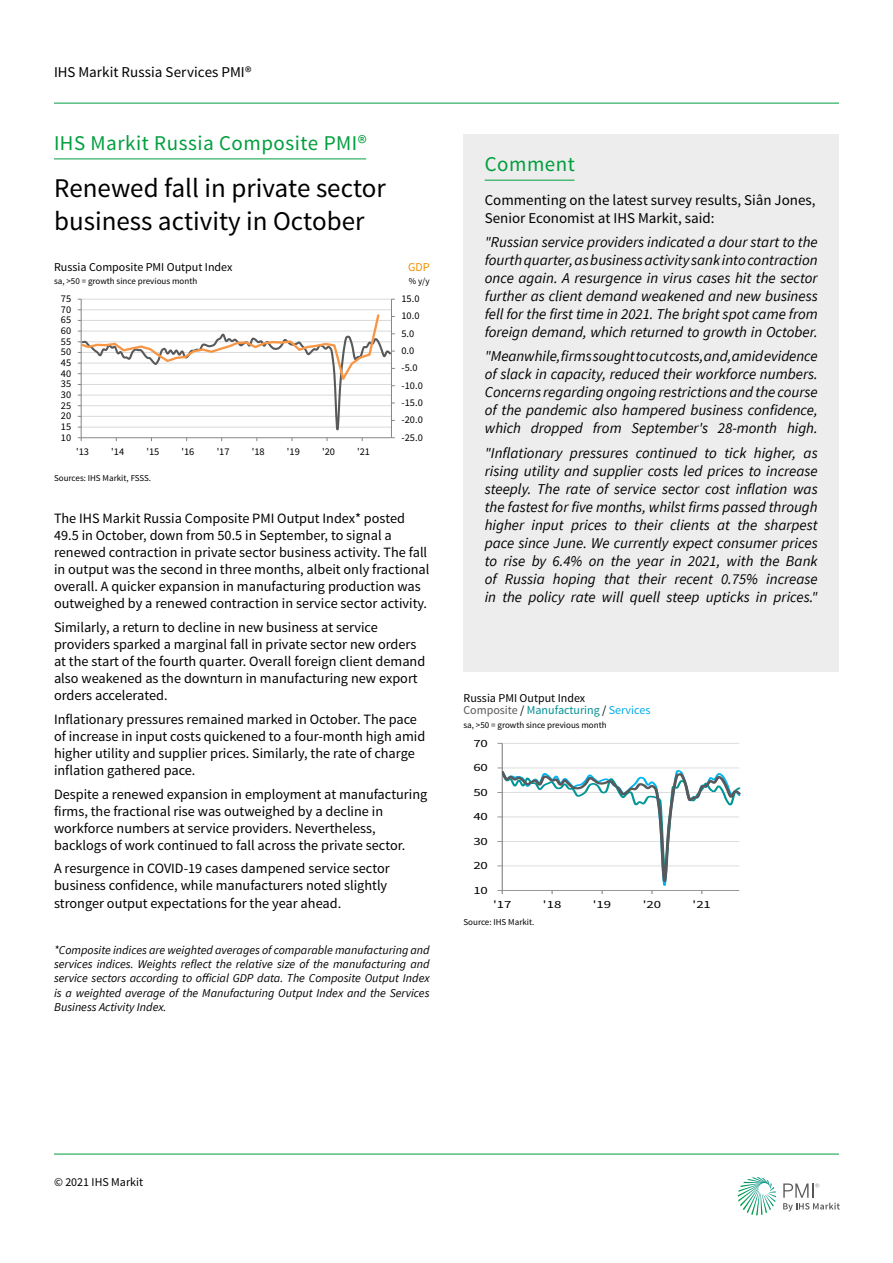
<style>
.page{position:relative;width:893px;height:1263px;background:#fff}
.page>*{position:absolute;margin:0;border:0;box-sizing:border-box;transform-origin:0 0}
.t1{font:27px/32.4px "Source Sans Pro";color:#000}
.t2{font:21px "Source Sans Pro";letter-spacing:.025em;color:#009e3d}
.t3{font:italic 15px/18px "Source Sans Pro";color:#000;text-align:justify}
.t4{font:15px/18px "Source Sans Pro";color:#000}
.t5{font:14.25px/17.1px "Source Sans Pro";color:#000}
.t6{font:italic 12px/14.4px "Source Sans Pro";color:#000;text-align:justify}
.t7{font:12px "Source Sans Pro";color:#000}
.t8{font:12px "Source Sans Pro";color:#008f93}
.t9{font:12px "Source Sans Pro";color:#f39200}
.t10{font:10.95px "Source Sans Pro";letter-spacing:-.005em;color:#000;scale:1.34 1}
.t11{font:10.2px "Source Sans Pro";letter-spacing:-.005em;color:#000}
.t12{font:9px "Source Sans Pro";color:#000}
.s1{color:#575756}
.s2{color:#000}
.s3{color:#00aae9}
</style>
<div class="page">
<hr style="left:54px;top:103px;width:785px;height:1px;background:#009e3d">
<svg style="left:738px;top:1177px;width:38px;height:38px"></svg>
<svg style="left:783px;top:1183px;width:57px;height:28px"></svg>
<hr style="left:54px;top:1154px;width:785px;height:1px;background:#009e3d">
<hr style="left:54px;top:159px;width:312px;height:1px;background:#009e3d">
<hr style="left:81px;top:299px;width:310px;height:1px;background:#d9d9d9">
<hr style="left:391px;top:299px;width:1px;height:139px;background:#868686">
<hr style="left:81px;top:299px;width:1px;height:139px;background:#868686">
<svg style="left:78px;top:309px;width:317px;height:132px"></svg>
<div style="left:463px;top:193px;width:376px;height:479px;background:#ededed"></div>
<div style="left:463px;top:134px;width:376px;height:59px;background:#ededed"></div>
<hr style="left:485px;top:180px;width:89px;height:1px;background:#009e3d">
<hr style="left:502px;top:743px;width:237px;height:1px;background:#d9d9d9">
<hr style="left:502px;top:743px;width:1px;height:147px;background:#868686">
<svg style="left:497px;top:767px;width:243px;height:127px"></svg>
<p class="t4" style="left:54px;top:63px;width:199px">IHS Markit Russia Services PMI®</p>
<h2 class="t2" style="left:54px;top:130px;width:314px">IHS Markit Russia Composite PMI®</h2>
<h1 class="t1" style="left:54px;top:172px;width:333px">Renewed fall in private sector business activity in October</h1>
<p class="t7" style="left:54px;top:259px;width:180px">Russia Composite PMI Output Index</p>
<p class="t12" style="left:54px;top:276px;width:145px">sa, &gt;50 = growth since previous month</p>
<p class="t11" style="left:61px;top:292px;width:12px">75</p>
<p class="t11" style="left:61px;top:303px;width:12px">70</p>
<p class="t11" style="left:61px;top:314px;width:12px">65</p>
<p class="t11" style="left:61px;top:324px;width:12px">60</p>
<p class="t11" style="left:61px;top:335px;width:12px">55</p>
<p class="t11" style="left:61px;top:346px;width:12px">50</p>
<p class="t11" style="left:61px;top:356px;width:12px">45</p>
<p class="t11" style="left:61px;top:367px;width:12px">40</p>
<p class="t11" style="left:61px;top:378px;width:12px">35</p>
<p class="t11" style="left:61px;top:388px;width:12px">30</p>
<p class="t11" style="left:61px;top:399px;width:12px">25</p>
<p class="t11" style="left:61px;top:410px;width:12px">20</p>
<p class="t11" style="left:61px;top:420px;width:12px">15</p>
<p class="t11" style="left:61px;top:431px;width:12px">10</p>
<p class="t11" style="left:76px;top:445px;width:14px">'13</p>
<p class="t11" style="left:111px;top:445px;width:14px">'14</p>
<p class="t11" style="left:146px;top:445px;width:14px">'15</p>
<p class="t11" style="left:182px;top:445px;width:14px">'16</p>
<p class="t11" style="left:217px;top:445px;width:14px">'17</p>
<p class="t11" style="left:252px;top:445px;width:14px">'18</p>
<p class="t11" style="left:287px;top:445px;width:14px">'19</p>
<p class="t11" style="left:322px;top:445px;width:14px">'20</p>
<p class="t11" style="left:357px;top:445px;width:14px">'21</p>
<p class="t12" style="left:54px;top:472px;width:99px">Sources: IHS Markit, FSSS.</p>
<p class="t9" style="left:408px;top:259px;width:23px">GDP</p>
<p class="t12" style="left:409px;top:276px;width:22px">% y/y</p>
<p class="t11" style="left:401px;top:292px;width:20px">15.0</p>
<p class="t11" style="left:401px;top:310px;width:20px">10.0</p>
<p class="t11" style="left:401px;top:327px;width:14px">5.0</p>
<p class="t11" style="left:401px;top:344px;width:14px">0.0</p>
<p class="t11" style="left:401px;top:362px;width:18px">-5.0</p>
<p class="t11" style="left:401px;top:379px;width:23px">-10.0</p>
<p class="t11" style="left:401px;top:396px;width:23px">-15.0</p>
<p class="t11" style="left:401px;top:414px;width:23px">-20.0</p>
<p class="t11" style="left:401px;top:431px;width:23px">-25.0</p>
<p class="t5" style="left:54px;top:510px;width:377px">The IHS Markit Russia Composite PMI Output Index* posted 49.5 in October, down from 50.5 in September, to signal a renewed contraction in private sector business activity. The fall in output was the second in three months, albeit only fractional overall. A quicker expansion in manufacturing production was outweighed by a renewed contraction in service sector activity.</p>
<p class="t5" style="left:54px;top:619px;width:373px">Similarly, a return to decline in new business at service providers sparked a marginal fall in private sector new orders at the start of the fourth quarter. Overall foreign client demand also weakened as the downturn in manufacturing new export orders accelerated.</p>
<p class="t5" style="left:54px;top:711px;width:373px">Inflationary pressures remained marked in October. The pace of increase in input costs quickened to a four-month high amid higher utility and supplier prices. Similarly, the rate of charge inflation gathered pace.</p>
<p class="t5" style="left:54px;top:785px;width:375px">Despite a renewed expansion in employment at manufacturing firms, the fractional rise was outweighed by a decline in workforce numbers at service providers. Nevertheless, backlogs of work continued to fall across the private sector.</p>
<p class="t5" style="left:54px;top:860px;width:337px;line-height:17.5px">A resurgence in COVID-19 cases dampened service sector business confidence, while manufacturers noted slightly stronger output expectations for the year ahead.</p>
<p class="t6" style="left:54px;top:942px;width:377px">*Composite indices are weighted averages of comparable manufacturing and services indices. Weights reflect the relative size of the manufacturing and service sectors according to official GDP data. The Composite Output Index is a weighted average of the Manufacturing Output Index and the Services Business Activity Index.</p>
<h2 class="t2" style="left:485px;top:151px;width:92px">Comment</h2>
<p class="t4" style="left:485px;top:191px;width:332px">Commenting on the latest survey results, Siân Jones,<br>Senior Economist at IHS Markit, said:</p>
<p class="t3" style="left:485px;top:233px;width:334px">"Russian service providers indicated a dour start to the fourth quarter, as business activity sank into contraction once again. A resurgence in virus cases hit the sector further as client demand weakened and new business fell for the first time in 2021. The bright spot came from foreign demand, which returned to growth in October.</p>
<p class="t3" style="left:485px;top:347px;width:334px">"Meanwhile, firms sought to cut costs, and, amid evidence of slack in capacity, reduced their workforce numbers.<br>Concerns regarding ongoing restrictions and the course of the pandemic also hampered business confidence, which dropped from September's 28-month high.</p>
<p class="t3" style="left:485px;top:444px;width:334px">"Inflationary pressures continued to tick higher, as rising utility and supplier costs led prices to increase steeply. The rate of service sector cost inflation was the fastest for five months, whilst firms passed through higher input prices to their clients at the sharpest pace since June. We currently expect consumer prices to rise by 6.4% on the year in 2021, with the Bank of Russia hoping that their recent 0.75% increase in the policy rate will quell steep upticks in prices."</p>
<p class="t7" style="left:463px;top:690px;width:123px">Russia PMI Output Index</p>
<p class="t8" style="left:463px;top:703px;width:188px"><span class="s1">Composite</span> <span class="s2">/</span> Manufacturing <span class="s2">/</span> <span class="s3">Services</span></p>
<p class="t12" style="left:463px;top:719px;width:145px">sa, &gt;50 = growth since previous month</p>
<p class="t10" style="left:473px;top:736px;width:12px">70</p>
<p class="t10" style="left:473px;top:761px;width:12px">60</p>
<p class="t10" style="left:473px;top:785px;width:12px">50</p>
<p class="t10" style="left:473px;top:810px;width:12px">40</p>
<p class="t10" style="left:473px;top:834px;width:12px">30</p>
<p class="t10" style="left:473px;top:859px;width:12px">20</p>
<p class="t10" style="left:473px;top:883px;width:12px">10</p>
<p class="t10" style="left:493px;top:898px;width:15px">'17</p>
<p class="t10" style="left:543px;top:898px;width:15px">'18</p>
<p class="t10" style="left:593px;top:898px;width:15px">'19</p>
<p class="t10" style="left:643px;top:898px;width:15px">'20</p>
<p class="t10" style="left:693px;top:898px;width:15px">'21</p>
<p class="t12" style="left:463px;top:917px;width:73px">Source: IHS Markit.</p>
<p class="t7" style="left:54px;top:1175px;width:91px">© 2021 IHS Markit</p>
</div>
